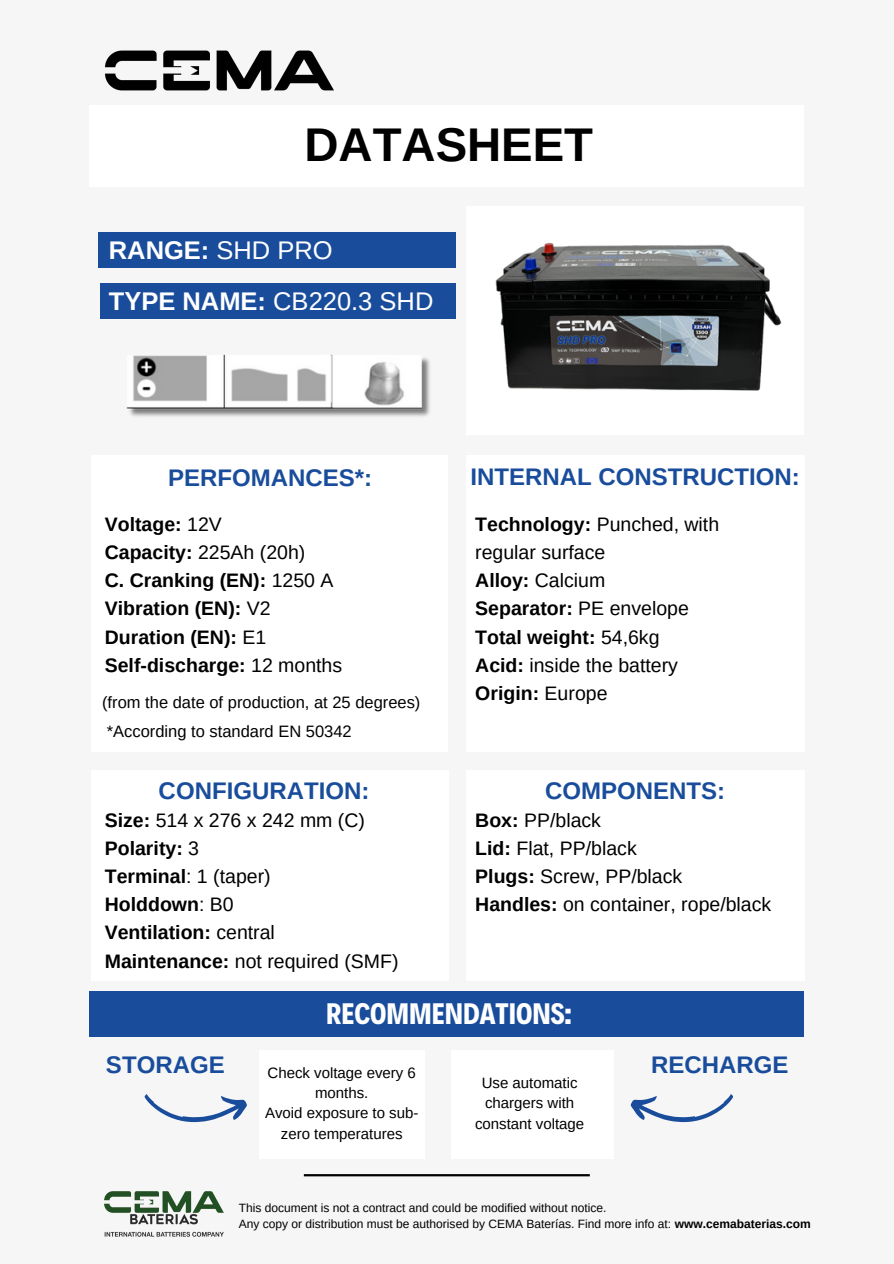
<style>
.page{position:relative;width:894px;height:1264px;background:#fff}
.page>*{position:absolute;margin:0;border:0;box-sizing:border-box;transform-origin:0 0}
.t1{font:700 47.25px "Arimo";color:#000}
.t2{font:700 30px "Decalotype";color:#fff}
.t3{font:25.5px "Arimo";color:#fff}
.t4{font:700 25.5px "Arimo";color:#fff}
.t5{font:700 24px "Arimo";color:#194d9c}
.t6{font:700 19.5px/28.2px "Arimo";color:#000}
.t7{font:19.5px/28.2px "Arimo";color:#000}
.t8{font:16.5px "Arimo";color:#000}
.t9{font:15px/20.2px "Arimo";color:#000;text-align:center}
.t10{font:12px "Arimo";color:#000}
.s1{font-weight:400}
.s2{font-weight:700}
</style>
<div class="page">
<div style="left:0;top:0;width:893px;height:1263px;background:#f6f6f6"></div>
<div style="left:89px;top:105px;width:715px;height:81px;background:#fff"></div>
<div style="left:91px;top:455px;width:357px;height:297px;background:#fff"></div>
<div style="left:466px;top:455px;width:338px;height:297px;background:#fff"></div>
<div style="left:91px;top:770px;width:358px;height:210px;background:#fff"></div>
<div style="left:466px;top:770px;width:338px;height:210px;background:#fff"></div>
<div style="left:98px;top:232px;width:357px;height:36px;background:#194d9c"></div>
<div style="left:100px;top:283px;width:355px;height:36px;background:#194d9c"></div>
<div style="left:259px;top:1050px;width:165px;height:108px;background:#fff"></div>
<div style="left:451px;top:1050px;width:163px;height:108px;background:#fff"></div>
<div style="left:89px;top:991px;width:715px;height:45px;background:#194d9c"></div>
<svg style="left:144px;top:1094px;width:103px;height:29px"></svg>
<svg style="left:630px;top:1094px;width:103px;height:29px"></svg>
<img style="left:104px;top:1191px;width:120px;height:45px">
<hr style="left:304px;top:1174px;width:285px;height:2px;background:#000">
<img style="left:105px;top:50px;width:229px;height:41px">
<img style="left:455px;top:232px;width:327px;height:159px">
<img style="left:126px;top:354px;width:334px;height:63px">
<h4 class="t1" style="left:304px;top:118px;width:290px">DATASHEET</h4>
<p class="t4" style="left:109px;top:236px;width:225px">RANGE: <span class="s1">SHD PRO</span></p>
<h3 class="t3" style="left:109px;top:287px;width:326px"><span class="s2">TYPE NAME:</span> CB220.3 SHD</h3>
<h5 class="t5" style="left:168px;top:464px;width:205px">PERFOMANCES*:</h5>
<h6 class="t5" style="left:470px;top:463px;width:331px">INTERNAL CONSTRUCTION:</h6>
<h3 class="t6" style="left:105px;top:510px;width:239px">Voltage: <span class="s1">12V<br></span>Capacity: <span class="s1">225Ah (20h)<br></span>C. Cranking (EN): <span class="s1">1250 A<br></span>Vibration (EN): <span class="s1">V2<br></span>Duration (EN): <span class="s1">E1<br></span>Self-discharge: <span class="s1">12 months</span></h3>
<h5 class="t8" style="left:102px;top:693px;width:320px">(from the date of production, at 25 degrees)</h5>
<h3 class="t8" style="left:107px;top:722px;width:246px">*According to standard EN 50342</h3>
<h2 class="t7" style="left:475px;top:510px;width:245px"><span class="s2">Technology:</span> Punched, with regular surface<br><span class="s2">Alloy:</span> Calcium<br><span class="s2">Separator:</span> PE envelope<br><span class="s2">Total weight:</span> 54,6kg<br><span class="s2">Acid:</span> inside the battery<br><span class="s2">Origin:</span> Europe</h2>
<h3 class="t5" style="left:159px;top:777px;width:212px">CONFIGURATION:</h3>
<p class="t5" style="left:545px;top:777px;width:181px">COMPONENTS:</p>
<h5 class="t6" style="left:105px;top:806px;width:295px">Size: <span class="s1">514 x 276 x 242 mm (C)<br></span>Polarity: <span class="s1">3<br></span>Terminal<span class="s1">: 1 (taper)<br></span>Holddown<span class="s1">: B0<br></span>Ventilation: <span class="s1">central<br></span>Maintenance: <span class="s1">not required (SMF)</span></h5>
<h3 class="t7" style="left:475px;top:806px;width:297px"><span class="s2">Box:</span> PP/black<br><span class="s2">Lid:</span> Flat, PP/black<br><span class="s2">Plugs:</span> Screw, PP/black<br><span class="s2">Handles:</span> on container, rope/black</h3>
<h6 class="t5" style="left:106px;top:1050px;width:120px">STORAGE</h6>
<h5 class="t2" style="left:326px;top:993px;width:247px">RECOMMENDATIONS:</h5>
<h6 class="t9" style="left:267px;top:1062px;width:150px">Check voltage every 6</h6>
<h6 class="t9" style="left:265px;top:1082px;width:155px">months.<br>Avoid exposure to sub&shy;zero temperatures</h6>
<h3 class="t9" style="left:475px;top:1072px;width:111px">Use automatic chargers with constant voltage</h3>
<p class="t5" style="left:650px;top:1050px;width:139px">RECHARGE</p>
<p class="t10" style="left:239px;top:1200px;width:369px">This document is not a contract and could be modified without notice.</p>
<p class="t10" style="left:239px;top:1216px;width:573px">Any copy or distribution must be authorised by CEMA Baterías. Find more info at: <span class="s2">www.cemabaterias.com</span></p>
</div>
